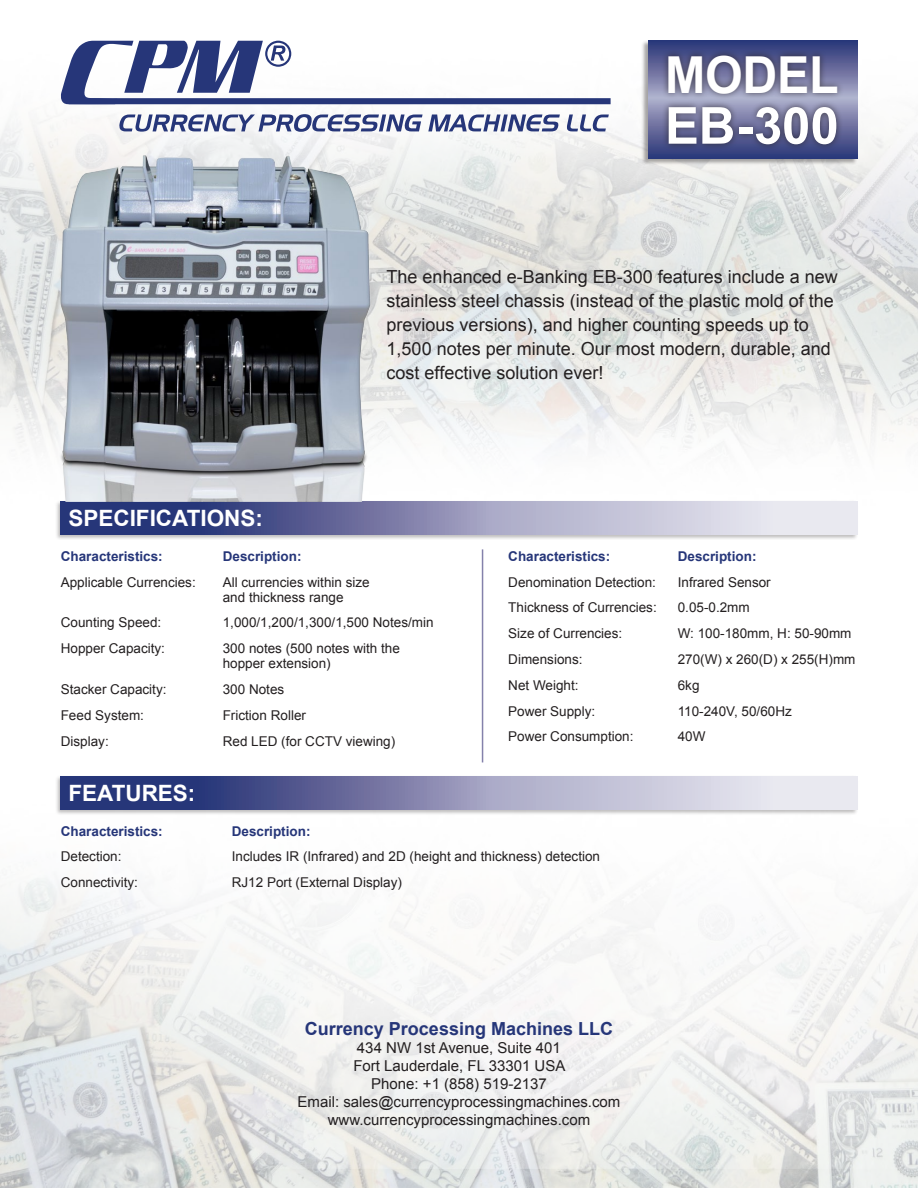
<style>
.page{position:relative;width:918px;height:1188px;background:#fff}
.page>*{position:absolute;margin:0;border:0;box-sizing:border-box;transform-origin:0 0}
.t1{font:700 51px "Arial";letter-spacing:-.005em;color:#fff}
.t2{font:700 51px "Arial";letter-spacing:-.005em;color:#fff;scale:.95 1}
.t3{font:700 22.5px "Arial";color:#fff}
.t4{font:18px/24px "Arial";color:#231f20}
.t5{font:700 18px "Arial";color:#263679}
.t6{font:15px "Arial";color:#231f20}
.t7{font:13.5px/15px "Arial";color:#231f20}
.t8{font:700 13.5px "Arial";color:#263679}
</style>
<div class="page">
<img style="left:0;top:40px;width:918px;height:1148px">
<div style="left:55px;top:500px;width:804px;height:40px;background:#231f20;opacity:.3"></div>
<svg style="left:61px;top:501px;width:796px;height:34px;background:#8d91b5"></svg>
<div style="left:55px;top:775px;width:804px;height:40px;background:#231f20;opacity:.3"></div>
<svg style="left:61px;top:776px;width:796px;height:34px;background:#8b8fb4"></svg>
<hr style="left:482px;top:549px;width:1px;height:213px;background:#8481ab">
<svg style="left:379px;top:114px;width:230px;height:18px"></svg>
<svg style="left:61px;top:41px;width:550px;height:63px"></svg>
<div style="left:641px;top:40px;width:216px;height:126px;background:#231f20;opacity:.4"></div>
<svg style="left:648px;top:40px;width:209px;height:119px;background:#4c568e"></svg>
<div style="left:661px;top:49px;width:183px;height:102px;background:#231f20;opacity:.7"></div>
<img style="left:48px;top:113px;width:331px;height:388px">
<p class="t2" style="left:665px;top:41px;width:184px">MODEL</p>
<p class="t1" style="left:665px;top:92px;width:175px">EB-300</p>
<p class="t3" style="left:68px;top:503px;width:196px">SPECIFICATIONS:</p>
<p class="t4" style="left:387px;top:265px;width:453px">The enhanced e-Banking EB-300 features include a new stainless steel chassis (instead of the plastic mold of the previous versions), and higher counting speeds up to 1,500 notes per minute. Our most modern, durable, and cost effective solution ever!</p>
<p class="t8" style="left:61px;top:547px;width:104px">Characteristics:</p>
<p class="t8" style="left:223px;top:547px;width:80px">Description:</p>
<p class="t7" style="left:61px;top:574px;width:137px">Applicable Currencies:</p>
<p class="t7" style="left:223px;top:574px;width:149px">All currencies within size and thickness range</p>
<p class="t7" style="left:61px;top:615px;width:102px">Counting Speed:</p>
<p class="t7" style="left:223px;top:615px;width:212px">1,000/1,200/1,300/1,500 Notes/min</p>
<p class="t7" style="left:61px;top:641px;width:106px">Hopper Capacity:</p>
<p class="t7" style="left:223px;top:641px;width:179px">300 notes (500 notes with the hopper extension)</p>
<p class="t7" style="left:61px;top:682px;width:107px">Stacker Capacity:</p>
<p class="t7" style="left:223px;top:682px;width:63px">300 Notes</p>
<p class="t7" style="left:61px;top:708px;width:85px">Feed System:</p>
<p class="t7" style="left:223px;top:708px;width:85px">Friction Roller</p>
<p class="t7" style="left:61px;top:733px;width:50px">Display:</p>
<p class="t7" style="left:223px;top:733px;width:174px">Red LED (for CCTV viewing)</p>
<p class="t3" style="left:68px;top:778px;width:129px">FEATURES:</p>
<p class="t8" style="left:508px;top:547px;width:104px">Characteristics:</p>
<p class="t8" style="left:678px;top:547px;width:80px">Description:</p>
<p class="t7" style="left:508px;top:574px;width:149px">Denomination Detection:</p>
<p class="t7" style="left:678px;top:574px;width:95px">Infrared Sensor</p>
<p class="t7" style="left:508px;top:600px;width:150px">Thickness of Currencies:</p>
<p class="t7" style="left:678px;top:600px;width:74px">0.05-0.2mm</p>
<p class="t7" style="left:508px;top:626px;width:116px">Size of Currencies:</p>
<p class="t7" style="left:678px;top:626px;width:175px">W: 100-180mm, H: 50-90mm</p>
<p class="t7" style="left:508px;top:652px;width:76px">Dimensions:</p>
<p class="t7" style="left:678px;top:652px;width:179px">270(W) x 260(D) x 255(H)mm</p>
<p class="t7" style="left:508px;top:678px;width:72px">Net Weight:</p>
<p class="t7" style="left:678px;top:678px;width:23px">6kg</p>
<p class="t7" style="left:508px;top:703px;width:89px">Power Supply:</p>
<p class="t7" style="left:678px;top:703px;width:116px">110-240V, 50/60Hz</p>
<p class="t7" style="left:508px;top:729px;width:127px">Power Consumption:</p>
<p class="t7" style="left:678px;top:729px;width:29px">40W</p>
<p class="t8" style="left:61px;top:822px;width:104px">Characteristics:</p>
<p class="t8" style="left:232px;top:822px;width:80px">Description:</p>
<p class="t7" style="left:61px;top:849px;width:62px">Detection:</p>
<p class="t7" style="left:232px;top:849px;width:370px">Includes IR (Infrared) and 2D (height and thickness) detection</p>
<p class="t7" style="left:61px;top:875px;width:79px">Connectivity:</p>
<p class="t7" style="left:232px;top:875px;width:172px">RJ12 Port (External Display)</p>
<p class="t5" style="left:305px;top:1017px;width:310px">Currency Processing Machines LLC</p>
<p class="t6" style="left:357px;top:1038px;width:206px">434 NW 1st Avenue, Suite 401</p>
<p class="t6" style="left:353px;top:1056px;width:214px">Fort Lauderdale, FL 33301 USA</p>
<p class="t6" style="left:371px;top:1074px;width:177px">Phone: +1 (858) 519-2137</p>
<p class="t6" style="left:298px;top:1092px;width:324px">Email: sales@currencyprocessingmachines.com</p>
<p class="t6" style="left:328px;top:1110px;width:264px">www.currencyprocessingmachines.com</p>
</div>
